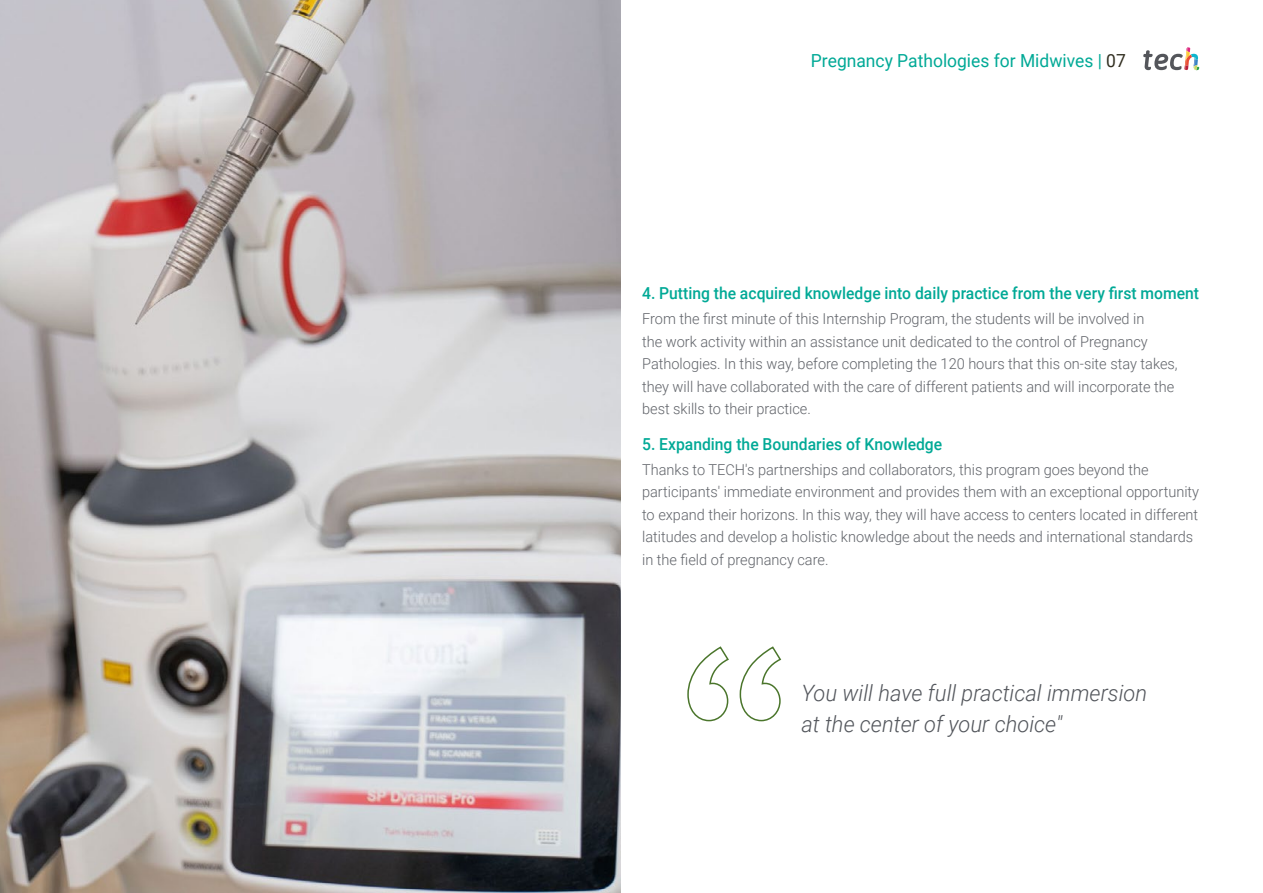
<style>
.page{position:relative;width:1263px;height:893px;background:#fff}
.page>*{position:absolute;margin:0;border:0;box-sizing:border-box;transform-origin:0 0}
.t1{font:italic 300 22.5px/31.5px "Roboto";color:#52555b}
.t2{font:18px "Roboto";color:#00a996}
.t3{font:500 16.5px "Roboto";color:#00a996;scale:.95 1}
.t4{font:300 15px/22.5px "Roboto";color:#61646a}
.s1{color:#312e20}
</style>
<div class="page">
<svg style="left:1143px;top:47px;width:56px;height:24px"></svg>
<img style="left:0;top:0;width:621px;height:893px">
<svg style="left:687px;top:646px;width:95px;height:76px"></svg>
<p class="t2" style="left:811px;top:48px;width:316px">Pregnancy Pathologies for Midwives | <span class="s1">07</span></p>
<p class="t3" style="left:642px;top:282px;width:588px">4. Putting the acquired knowledge into daily practice from the very first moment</p>
<p class="t4" style="left:642px;top:307px;width:537px">From the first minute of this Internship Program, the students will be involved in<br>the work activity within an assistance unit dedicated to the control of Pregnancy Pathologies. In this way, before completing the 120 hours that this on-site stay takes, they will have collaborated with the care of different patients and will incorporate the best skills to their practice.</p>
<p class="t3" style="left:642px;top:433px;width:317px">5. Expanding the Boundaries of Knowledge</p>
<p class="t4" style="left:642px;top:458px;width:559px">Thanks to TECH's partnerships and collaborators, this program goes beyond the participants' immediate environment and provides them with an exceptional opportunity to expand their horizons. In this way, they will have access to centers located in different latitudes and develop a holistic knowledge about the needs and international standards in the field of pregnancy care.</p>
<h1 class="t1" style="left:801px;top:676px;width:347px">You will have full practical immersion at the center of your choice"</h1>
</div>
